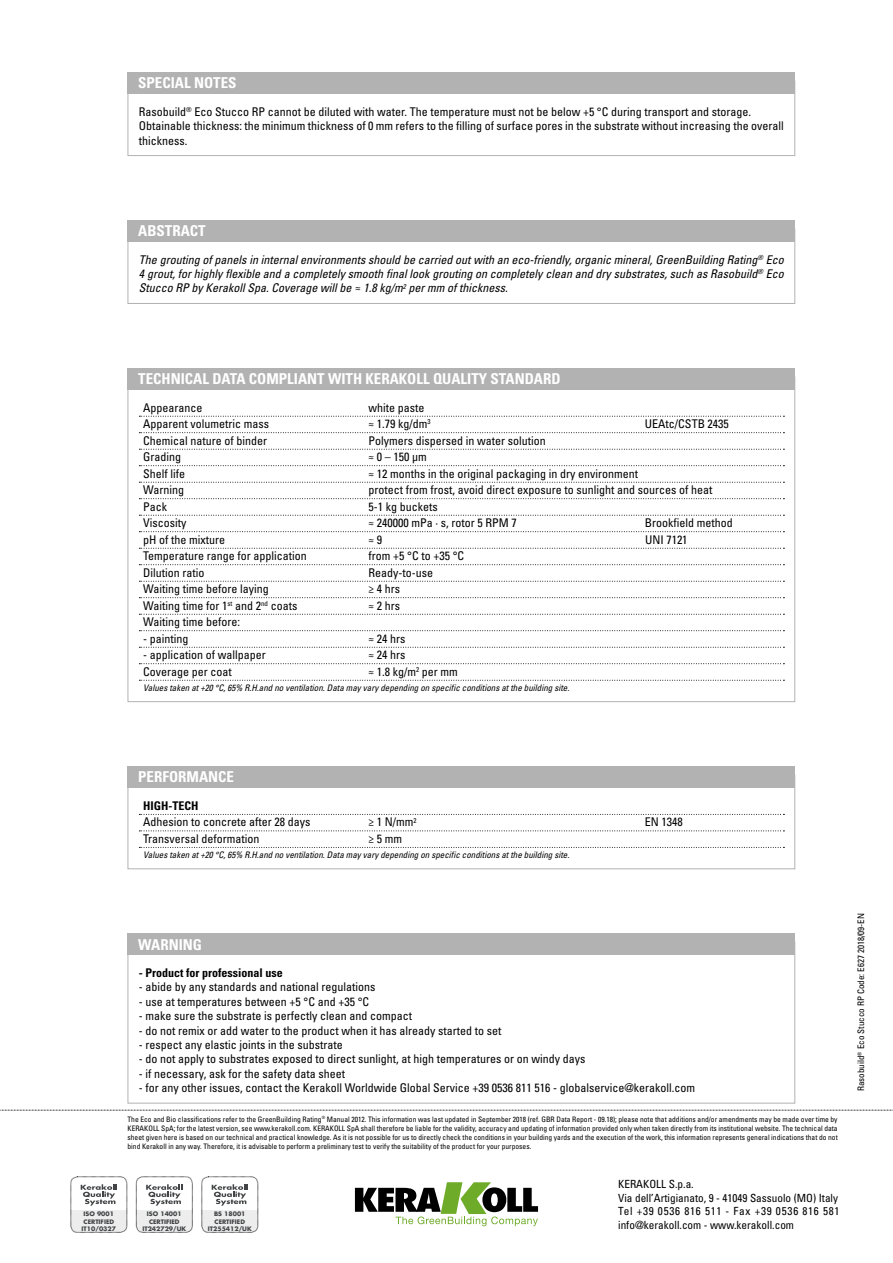
<style>
.page{position:relative;width:893px;height:1263px;background:#fff}
.page>*{position:absolute;margin:0;border:0;box-sizing:border-box;transform-origin:0 0}
.t1{font:700 condensed 15px "Univers LT Std";color:#fff}
.t2{font:condensed 12px/14.4px "Univers LT Std";color:#000}
.t3{font:italic condensed 12px/14.4px "Univers LT Std";color:#000;text-align:justify}
.t4{font:700 condensed 12px "Univers LT Std";color:#000}
.t5{font:condensed 11.25px/13.5px "Univers LT Std";color:#000}
.t6{font:italic condensed 9px "Univers LT Std";color:#000}
.t7{font:condensed 9px "Univers LT Std";color:#000}
.t8{font:condensed 7.5px/9px "Univers LT Std";color:#000;text-align:justify}
.t9{font:700 6px/7.2px "Futura Std";color:#424446;text-align:center}
</style>
<div class="page">
<svg style="left:0;top:1110px;width:893px;height:1px"></svg>
<svg style="left:355px;top:1182px;width:183px;height:44px"></svg>
<div style="left:71px;top:1176px;width:56px;height:56px;border:1px dashed #000;border-radius:7px"></div>
<svg style="left:71px;top:1184px;width:56px;height:48px"></svg>
<div style="left:136px;top:1176px;width:56px;height:56px;border:1px dashed #000;border-radius:7px"></div>
<svg style="left:136px;top:1184px;width:56px;height:48px"></svg>
<div style="left:202px;top:1176px;width:56px;height:56px;border:1px dashed #000;border-radius:7px"></div>
<svg style="left:202px;top:1184px;width:56px;height:48px"></svg>
<div style="left:128px;top:229px;width:667px;height:75px;border:1px solid #b3b2b2"></div>
<div style="left:128px;top:220px;width:667px;height:21px;background:#b3b2b2"></div>
<svg style="left:139px;top:416px;width:645px;height:1px"></svg>
<svg style="left:139px;top:432px;width:645px;height:1px"></svg>
<svg style="left:139px;top:449px;width:645px;height:1px"></svg>
<svg style="left:139px;top:465px;width:645px;height:1px"></svg>
<svg style="left:139px;top:482px;width:645px;height:1px"></svg>
<svg style="left:139px;top:498px;width:645px;height:1px"></svg>
<svg style="left:139px;top:515px;width:645px;height:1px"></svg>
<svg style="left:139px;top:531px;width:645px;height:1px"></svg>
<svg style="left:139px;top:548px;width:645px;height:1px"></svg>
<svg style="left:139px;top:564px;width:645px;height:1px"></svg>
<svg style="left:139px;top:581px;width:645px;height:1px"></svg>
<svg style="left:139px;top:597px;width:645px;height:1px"></svg>
<svg style="left:139px;top:614px;width:645px;height:1px"></svg>
<svg style="left:139px;top:630px;width:645px;height:1px"></svg>
<svg style="left:139px;top:647px;width:645px;height:1px"></svg>
<svg style="left:139px;top:663px;width:645px;height:1px"></svg>
<svg style="left:139px;top:680px;width:645px;height:1px"></svg>
<div style="left:128px;top:368px;width:667px;height:21px;background:#b3b2b2"></div>
<div style="left:128px;top:81px;width:667px;height:75px;border:1px solid #b3b2b2"></div>
<div style="left:128px;top:72px;width:667px;height:22px;background:#b3b2b2"></div>
<div style="left:128px;top:933px;width:667px;height:22px;background:#b3b2b2"></div>
<svg style="left:139px;top:814px;width:645px;height:1px"></svg>
<svg style="left:139px;top:830px;width:645px;height:1px"></svg>
<svg style="left:139px;top:847px;width:645px;height:1px"></svg>
<div style="left:128px;top:775px;width:667px;height:94px;border:1px solid #b3b2b2"></div>
<div style="left:128px;top:766px;width:667px;height:21px;background:#b3b2b2"></div>
<p class="t1" style="left:138px;top:74px;width:100px">SPECIAL NOTES</p>
<p class="t2" style="left:139px;top:104px;width:646px">Rasobuild<sup>®</sup> Eco Stucco RP cannot be diluted with water. The temperature must not be below +5 °C during transport and storage.<br>Obtainable thickness: the minimum thickness of 0 mm refers to the filling of surface pores in the substrate without increasing the overall thickness.</p>
<p class="t1" style="left:138px;top:222px;width:69px">ABSTRACT</p>
<p class="t3" style="left:139px;top:252px;width:646px">The grouting of panels in internal environments should be carried out with an eco-friendly, organic mineral, GreenBuilding Rating<sup>®</sup> Eco 4 grout, for highly flexible and a completely smooth final look grouting on completely clean and dry substrates, such as Rasobuild<sup>®</sup> Eco Stucco RP by Kerakoll Spa. Coverage will be ≈ 1.8 kg/m<sup>2</sup> per mm of thickness.</p>
<p class="t1" style="left:138px;top:370px;width:424px">TECHNICAL DATA COMPLIANT WITH KERAKOLL QUALITY STANDARD</p>
<p class="t2" style="left:143px;top:400px;width:61px">Appearance</p>
<p class="t2" style="left:369px;top:400px;width:57px">white paste</p>
<p class="t2" style="left:143px;top:416px;width:127px">Apparent volumetric mass</p>
<p class="t2" style="left:369px;top:416px;width:63px">≈ 1.79 kg/dm<sup>3</sup></p>
<p class="t2" style="left:645px;top:416px;width:85px">UEAtc/CSTB 2435</p>
<p class="t2" style="left:143px;top:433px;width:125px">Chemical nature of binder</p>
<p class="t2" style="left:369px;top:433px;width:179px">Polymers dispersed in water solution</p>
<p class="t2" style="left:143px;top:449px;width:39px">Grading</p>
<p class="t2" style="left:369px;top:449px;width:60px">≈ 0 – 150 µm</p>
<p class="t2" style="left:143px;top:466px;width:43px">Shelf life</p>
<p class="t2" style="left:369px;top:466px;width:271px">≈ 12 months in the original packaging in dry environment</p>
<p class="t2" style="left:143px;top:482px;width:42px">Warning</p>
<p class="t2" style="left:369px;top:482px;width:345px">protect from frost, avoid direct exposure to sunlight and sources of heat</p>
<p class="t2" style="left:143px;top:499px;width:25px">Pack</p>
<p class="t2" style="left:369px;top:499px;width:71px">5-1 kg buckets</p>
<p class="t2" style="left:143px;top:515px;width:45px">Viscosity</p>
<p class="t2" style="left:369px;top:515px;width:150px">≈ 240000 mPa · s, rotor 5 RPM 7</p>
<p class="t2" style="left:645px;top:515px;width:89px">Brookfield method</p>
<p class="t2" style="left:143px;top:532px;width:83px">pH of the mixture</p>
<p class="t2" style="left:369px;top:532px;width:15px">≈ 9</p>
<p class="t2" style="left:645px;top:532px;width:44px">UNI 7121</p>
<p class="t2" style="left:143px;top:548px;width:165px">Temperature range for application</p>
<p class="t2" style="left:369px;top:548px;width:97px">from +5 °C to +35 °C</p>
<p class="t2" style="left:143px;top:565px;width:63px">Dilution ratio</p>
<p class="t2" style="left:369px;top:565px;width:66px">Ready-to-use</p>
<p class="t2" style="left:143px;top:581px;width:127px">Waiting time before laying</p>
<p class="t2" style="left:369px;top:581px;width:33px">≥ 4 hrs</p>
<p class="t2" style="left:143px;top:598px;width:156px">Waiting time for 1<sup>st</sup> and 2<sup>nd</sup> coats</p>
<p class="t2" style="left:369px;top:598px;width:33px">≈ 2 hrs</p>
<p class="t2" style="left:143px;top:614px;width:98px">Waiting time before:</p>
<p class="t2" style="left:143px;top:631px;width:47px">- painting</p>
<p class="t2" style="left:369px;top:631px;width:38px">≈ 24 hrs</p>
<p class="t2" style="left:143px;top:647px;width:124px">- application of wallpaper</p>
<p class="t2" style="left:369px;top:647px;width:38px">≈ 24 hrs</p>
<p class="t2" style="left:143px;top:664px;width:90px">Coverage per coat</p>
<p class="t2" style="left:369px;top:664px;width:91px">≈ 1.8 kg/m<sup>2</sup> per mm</p>
<p class="t6" style="left:143px;top:682px;width:428px">Values taken at +20 °C, 65% R.H.and no ventilation. Data may vary depending on specific conditions at the building site.</p>
<p class="t1" style="left:138px;top:768px;width:97px">PERFORMANCE</p>
<p class="t4" style="left:143px;top:798px;width:57px">HIGH-TECH</p>
<p class="t2" style="left:143px;top:815px;width:169px">Adhesion to concrete after 28 days</p>
<p class="t2" style="left:369px;top:815px;width:49px">≥ 1 N/mm<sup>2</sup></p>
<p class="t2" style="left:645px;top:815px;width:39px">EN 1348</p>
<p class="t2" style="left:143px;top:831px;width:118px">Transversal deformation</p>
<p class="t2" style="left:369px;top:831px;width:35px">≥ 5 mm</p>
<p class="t6" style="left:143px;top:849px;width:428px">Values taken at +20 °C, 65% R.H.and no ventilation. Data may vary depending on specific conditions at the building site.</p>
<p class="t1" style="left:138px;top:935px;width:65px">WARNING</p>
<p class="t4" style="left:139px;top:965px;width:145px">- Product for professional use</p>
<p class="t2" style="left:139px;top:980px;width:238px">- abide by any standards and national regulations</p>
<p class="t2" style="left:139px;top:994px;width:232px">- use at temperatures between +5 °C and +35 °C</p>
<p class="t2" style="left:139px;top:1008px;width:275px">- make sure the substrate is perfectly clean and compact</p>
<p class="t2" style="left:139px;top:1023px;width:364px">- do not remix or add water to the product when it has already started to set</p>
<p class="t2" style="left:139px;top:1037px;width:205px">- respect any elastic joints in the substrate</p>
<p class="t2" style="left:139px;top:1052px;width:448px">- do not apply to substrates exposed to direct sunlight, at high temperatures or on windy days</p>
<p class="t2" style="left:139px;top:1066px;width:208px">- if necessary, ask for the safety data sheet</p>
<p class="t2" style="left:139px;top:1080px;width:558px">- for any other issues, contact the Kerakoll Worldwide Global Service +39 0536 811 516 - globalservice@kerakoll.com</p>
<p class="t8" style="left:128px;top:1114px;width:712px">The Eco and Bio classifications refer to the GreenBuilding Rating<sup>®</sup> Manual 2012. This information was last updated in September 2018 (ref. GBR Data Report - 09.18); please note that additions and/or amendments may be made over time by KERAKOLL SpA; for the latest version, see www.kerakoll.com. KERAKOLL SpA shall therefore be liable for the validity, accuracy and updating of information provided only when taken directly from its institutional website. The technical data sheet given here is based on our technical and practical knowledge. As it is not possible for us to directly check the conditions in your building yards and the execution of the work, this information represents general indications that do not bind Kerakoll in any way. Therefore, it is advisable to perform a preliminary test to verify the suitability of the product for your purposes.</p>
<p class="t9" style="left:82px;top:1210px;width:36px">ISO 9001<br>CERTIFIED<br>IT10/0327</p>
<p class="t9" style="left:142px;top:1210px;width:45px">ISO 14001<br>CERTIFIED<br>IT242729/UK</p>
<p class="t9" style="left:208px;top:1210px;width:45px">BS 18001<br>CERTIFIED<br>IT255412/UK</p>
<p class="t5" style="left:618px;top:1177px;width:223px">KERAKOLL S.p.a.<br>Via dell’Artigianato, 9 - 41049 Sassuolo (MO) Italy Tel +39 0536 816 511 - Fax +39 0536 816 581 info@kerakoll.com - www.kerakoll.com</p>
<p class="t7" style="left:855px;top:1091px;width:179px;rotate:-90deg">Rasobuild<sup>®</sup> Eco Stucco RP Code: E627 2018/09-EN</p>
</div>
